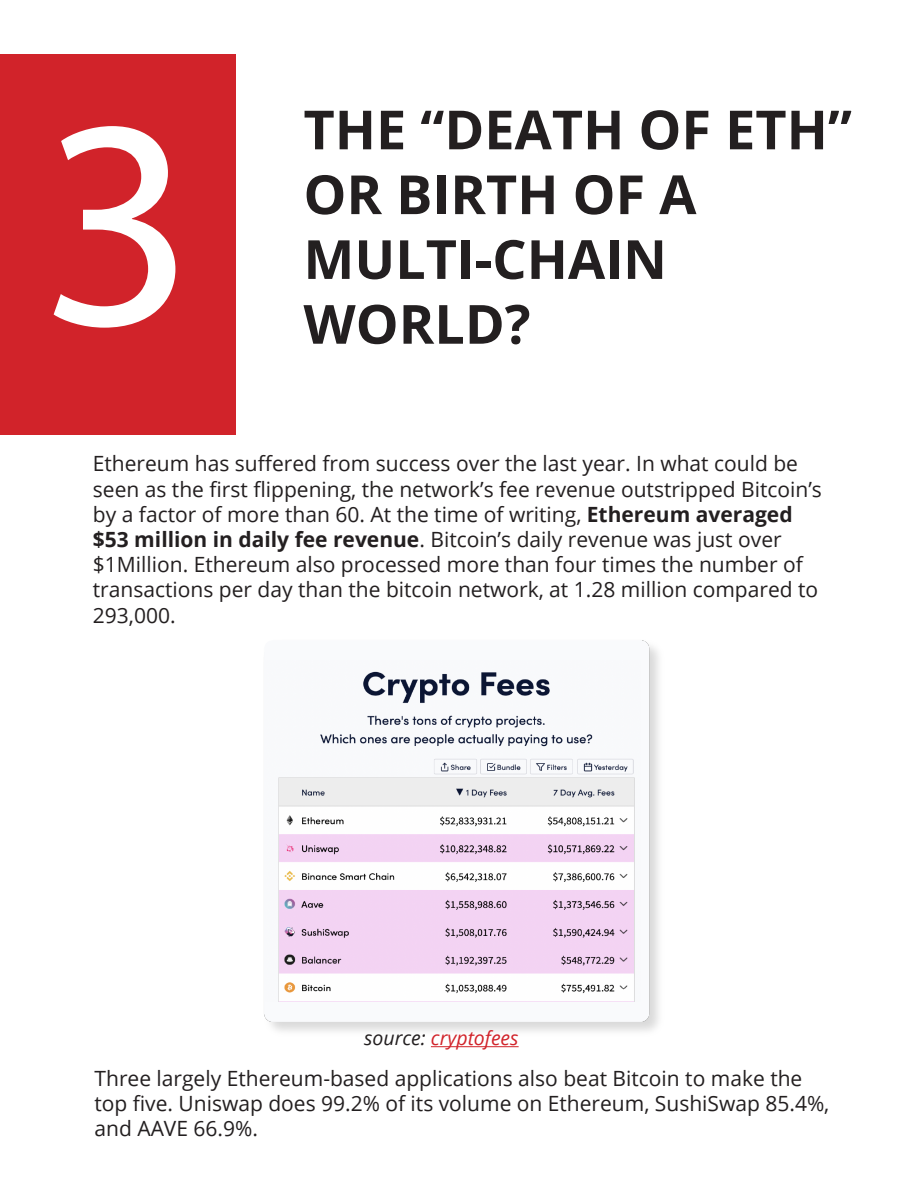
<style>
.page{position:relative;width:918px;height:1188px;background:#fff}
.page>*{position:absolute;margin:0;border:0;box-sizing:border-box;transform-origin:0 0}
.t1{font:300px "Myriad Pro";color:#fff}
.section_heading{font:700 54px/64.8px "Open Sans";color:#231f20}
.Body_Copy{font:21px/25.2px "Open Sans";color:#231f20}
.Intro_Copy{font:italic 19.5px "Open Sans";color:#d1232a}
.s1{font-weight:700}
.s2{color:#231f20}
</style>
<div class="page">
<img style="left:264px;top:640px;width:395px;height:392px">
<div style="left:0;top:54px;width:235px;height:380px;background:#d1232a"></div>
<hr style="left:431px;top:1046px;width:88px;height:1px;background:#d1232a">
<p class="t1" style="left:41px;top:39px;width:155px">3</p>
<p class="section_heading" style="left:303px;top:96px;width:550px">THE “DEATH OF ETH”</p>
<p class="section_heading" style="left:303px;top:161px;width:395px">OR BIRTH OF A</p>
<p class="section_heading" style="left:303px;top:226px;width:365px">MULTI-CHAIN<br>WORLD?</p>
<p class="Body_Copy" style="left:93px;top:451px;width:731px">Ethereum has suffered from success over the last year. In what could be seen as the first flippening, the network’s fee revenue outstripped Bitcoin’s by a factor of more than 60. At the time of writing, <span class="s1">Ethereum averaged $53 million in daily fee revenue</span>. Bitcoin’s daily revenue was just over $1Million. Ethereum also processed more than four times the number of transactions per day than the bitcoin network, at 1.28 million compared to 293,000.</p>
<p class="Intro_Copy" style="left:364px;top:1025px;width:156px"><span class="s2">source:</span> cryptofees</p>
<p class="Body_Copy" style="left:94px;top:1065px;width:736px">Three largely Ethereum-based applications also beat Bitcoin to make the top five. Uniswap does 99.2% of its volume on Ethereum, SushiSwap 85.4%, and AAVE 66.9%.</p>
</div>
